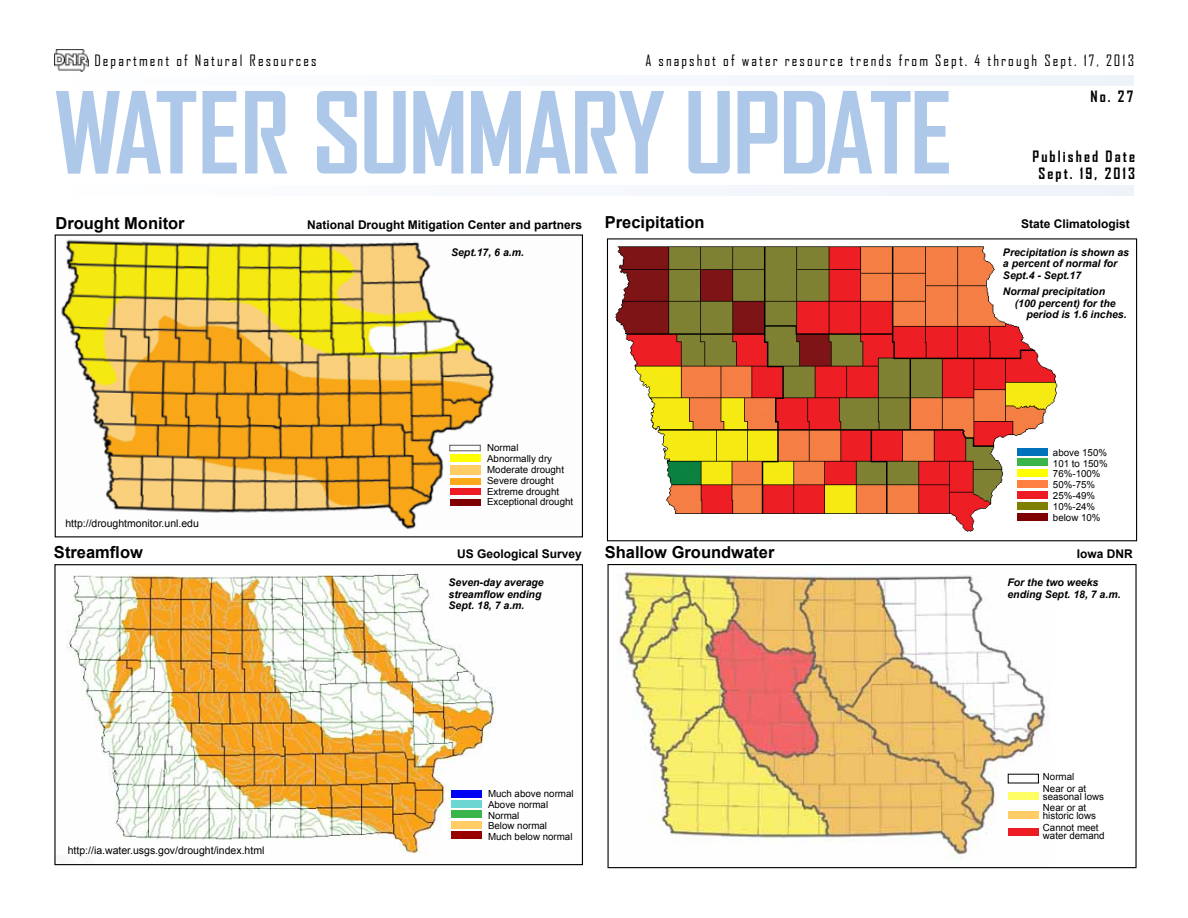
<style>
.page{position:relative;width:1188px;height:918px;background:#fff}
.page>*{position:absolute;margin:0;border:0;box-sizing:border-box;transform-origin:0 0}
.t1{font:700 108px "Agency FB";letter-spacing:-.02em;color:#adc8e9}
.t2{font:700 16.5px "Arial";color:#000}
.t3{font:15px "Agency FB";letter-spacing:.14em;color:#000}
.t4{font:700 15px/16.5px "Agency FB";letter-spacing:.14em;color:#000;text-align:center}
.t5{font:700 12px "Arial";color:#000}
.t6{font:italic 700 10.5px/11.7px "Arial";color:#000}
.t7{font:10.5px "Arial";color:#000}
.t8{font:9.75px/10.8px "Arial";color:#000}
</style>
<div class="page">
<img style="left:61px;top:239px;width:434px;height:291px">
<img style="left:61px;top:494px;width:4px;height:36px">
<div style="left:55px;top:234px;width:528px;height:303px;border:1px solid #000"></div>
<img style="left:67px;top:571px;width:429px;height:283px">
<div style="left:54px;top:564px;width:529px;height:301px;border:1px solid #000"></div>
<div style="left:56px;top:76px;width:1078px;height:9px;background:#f5f8fc"></div>
<div style="left:53px;top:186px;width:1081px;height:9px;background:#f5f8fc"></div>
<img style="left:615px;top:246px;width:443px;height:286px">
<img style="left:999px;top:247px;width:59px;height:70px">
<img style="left:1009px;top:442px;width:49px;height:84px">
<div style="left:607px;top:238px;width:530px;height:303px;border:1px solid #000"></div>
<img style="left:54px;top:49px;width:34px;height:22px">
<img style="left:617px;top:567px;width:432px;height:292px">
<div style="left:608px;top:564px;width:529px;height:304px;border:1px solid #000"></div>
<div style="left:1008px;top:793px;width:31px;height:7px;background:#fefe65"></div>
<div style="left:1008px;top:811px;width:31px;height:8px;background:#fc6"></div>
<div style="left:1008px;top:828px;width:31px;height:8px;background:#ed1c24"></div>
<div style="left:451px;top:821px;width:31px;height:8px;background:#fc6"></div>
<div style="left:451px;top:831px;width:31px;height:8px;background:#900"></div>
<div style="left:451px;top:800px;width:31px;height:8px;background:#6cd6d2"></div>
<div style="left:451px;top:810px;width:31px;height:8px;background:#39b54a"></div>
<div style="left:451px;top:790px;width:31px;height:8px;background:#0000f4"></div>
<div style="left:450px;top:455px;width:31px;height:7px;background:#ff0"></div>
<div style="left:450px;top:465px;width:31px;height:10px;background:#fc6"></div>
<div style="left:450px;top:478px;width:31px;height:6px;background:#fba81a"></div>
<div style="left:449px;top:445px;width:32px;height:6px;border:1px solid #58595b"></div>
<div style="left:450px;top:488px;width:31px;height:7px;background:#ed1c24"></div>
<div style="left:450px;top:500px;width:31px;height:6px;background:#7e0000"></div>
<div style="left:1017px;top:470px;width:31px;height:7px;background:#ff0"></div>
<div style="left:1017px;top:481px;width:31px;height:7px;background:#ff8041"></div>
<div style="left:1017px;top:448px;width:31px;height:8px;background:#0072bc"></div>
<div style="left:1017px;top:458px;width:31px;height:8px;background:#39b54a"></div>
<div style="left:1017px;top:502px;width:31px;height:8px;background:#7f8000"></div>
<div style="left:1017px;top:513px;width:31px;height:8px;background:#7e0000"></div>
<div style="left:1017px;top:491px;width:31px;height:8px;background:#ed1c24"></div>
<h3 class="t3" style="left:645px;top:51px;width:490px">A snapshot of water resource trends from Sept. 4 through Sept. 17, 2013</h3>
<h3 class="t3" style="left:59px;top:51px;width:259px">Iowa Department of Natural Resources</h3>
<h1 class="t1" style="left:54px;top:66px;width:900px">WATER SUMMARY UPDATE</h1>
<h3 class="t4" style="left:1090px;top:88px;width:44px">No. 27</h3>
<h3 class="t4" style="left:1033px;top:148px;width:104px">Published Date<br>Sept. 19, 2013</h3>
<h2 class="t2" style="left:56px;top:212px;width:131px">Drought Monitor</h2>
<p class="t5" style="left:307px;top:217px;width:276px">National Drought Mitigation Center and partners</p>
<p class="t6" style="left:451px;top:247px;width:74px">Sept.17, 6 a.m.</p>
<h2 class="t2" style="left:605px;top:212px;width:101px">Precipitation</h2>
<p class="t5" style="left:1021px;top:216px;width:110px">State Climatologist</p>
<p class="t6" style="left:1003px;top:247px;width:128px">Precipitation is shown as a percent of normal for<br>Sept.4 - Sept.17</p>
<p class="t6" style="left:1003px;top:286px;width:104px">Normal precipitation</p>
<p class="t6" style="left:1015px;top:298px;width:102px">(100 percent) for the</p>
<p class="t6" style="left:1026px;top:309px;width:102px">period is 1.6 inches.</p>
<p class="t7" style="left:65px;top:516px;width:135px">http://droughtmonitor.unl.edu</p>
<p class="t8" style="left:487px;top:443px;width:88px">Normal<br>Abnormally dry<br>Moderate drought<br>Severe drought<br>Extreme drought<br>Exceptional drought</p>
<p class="t8" style="left:1053px;top:447px;width:56px">above 150%<br>101 to 150%<br>76%-100%<br>50%-75%<br>25%-49%<br>10%-24% below 10%</p>
<h2 class="t2" style="left:54px;top:541px;width:90px">Streamflow</h2>
<p class="t5" style="left:457px;top:546px;width:126px">US Geological Survey</p>
<h2 class="t2" style="left:605px;top:541px;width:171px">Shallow Groundwater</h2>
<p class="t5" style="left:1077px;top:546px;width:58px">Iowa DNR</p>
<p class="t7" style="left:68px;top:843px;width:198px">http://ia.water.usgs.gov/drought/index.html</p>
<p class="t6" style="left:449px;top:577px;width:97px">Seven-day average streamflow ending<br>Sept. 18, 7 a.m.</p>
<p class="t8" style="left:488px;top:788px;width:87px">Much above normal<br>Above normal<br>Normal<br>Below normal<br>Much below normal</p>
<p class="t6" style="left:1007px;top:577px;width:115px">For the two weeks ending Sept. 18, 7 a.m.</p>
<p class="t8" style="left:1043px;top:772px;width:45px;line-height:11.2px">Normal<br>Near or at</p>
<p class="t8" style="left:1043px;top:791px;width:63px;line-height:11.2px">seasonal lows<br>Near or at</p>
<p class="t8" style="left:1043px;top:811px;width:57px;line-height:11.2px">historic lows<br>Cannot meet</p>
<p class="t8" style="left:1043px;top:830px;width:63px">water demand</p>
</div>
